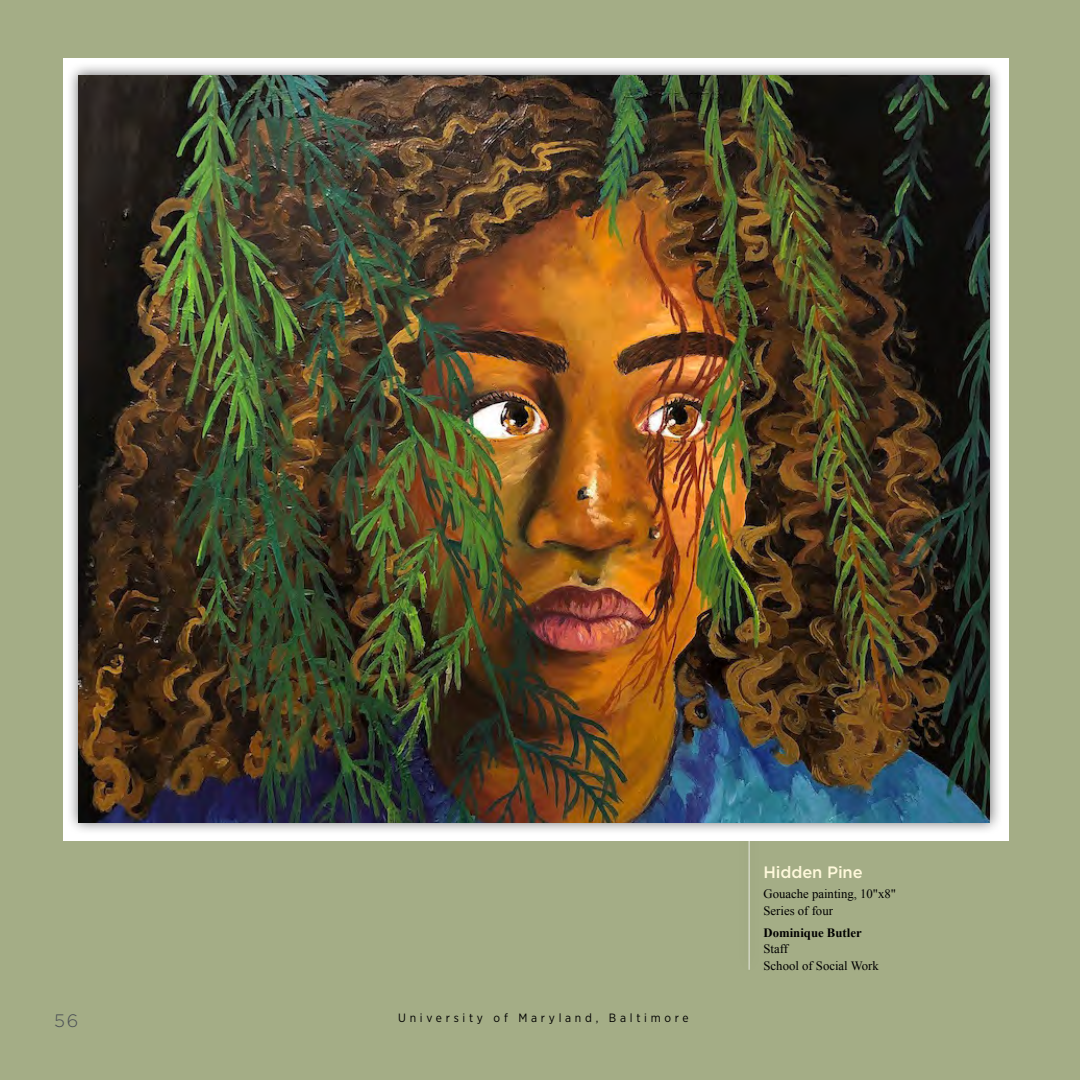
<style>
.page{position:relative;width:1080px;height:1080px;background:#a4ad86}
.page>*{position:absolute;margin:0;border:0;box-sizing:border-box;transform-origin:0 0}
.t1{font:300 18px "Gotham";color:#4a4f55}
.TITLE_of_art{font:500 16.5px "Gotham";letter-spacing:-.01em;color:#fff9db}
.t2{font:12.75px "Times New Roman";color:#000}
.NAME_of_artist{font:700 12.75px "Times New Roman";color:#000}
.t3{font:12px "Gotham Narrow";letter-spacing:.31em;color:#000}
</style>
<div class="page">
<hr style="left:748px;top:817px;width:2px;height:153px;background:#fff">
<div style="left:63px;top:58px;width:946px;height:782px;background:#fff"></div>
<div style="left:66px;top:62px;width:937px;height:773px;background:#000;opacity:.59"></div>
<img style="left:79px;top:75px;width:911px;height:747px">
<p class="t1" style="left:54px;top:1009px;width:26px">56</p>
<p class="t3" style="left:398px;top:1010px;width:292px">University of Maryland, Baltimore</p>
<h3 class="TITLE_of_art" style="left:764px;top:862px;width:101px">Hidden Pine</h3>
<p class="t2" style="left:764px;top:885px;width:134px">Gouache painting, 10"x8"</p>
<p class="t2" style="left:764px;top:902px;width:71px">Series of four</p>
<p class="NAME_of_artist" style="left:764px;top:924px;width:100px">Dominique Butler</p>
<p class="t2" style="left:764px;top:941px;width:26px">Staff</p>
<p class="t2" style="left:764px;top:957px;width:117px">School of Social Work</p>
</div>
